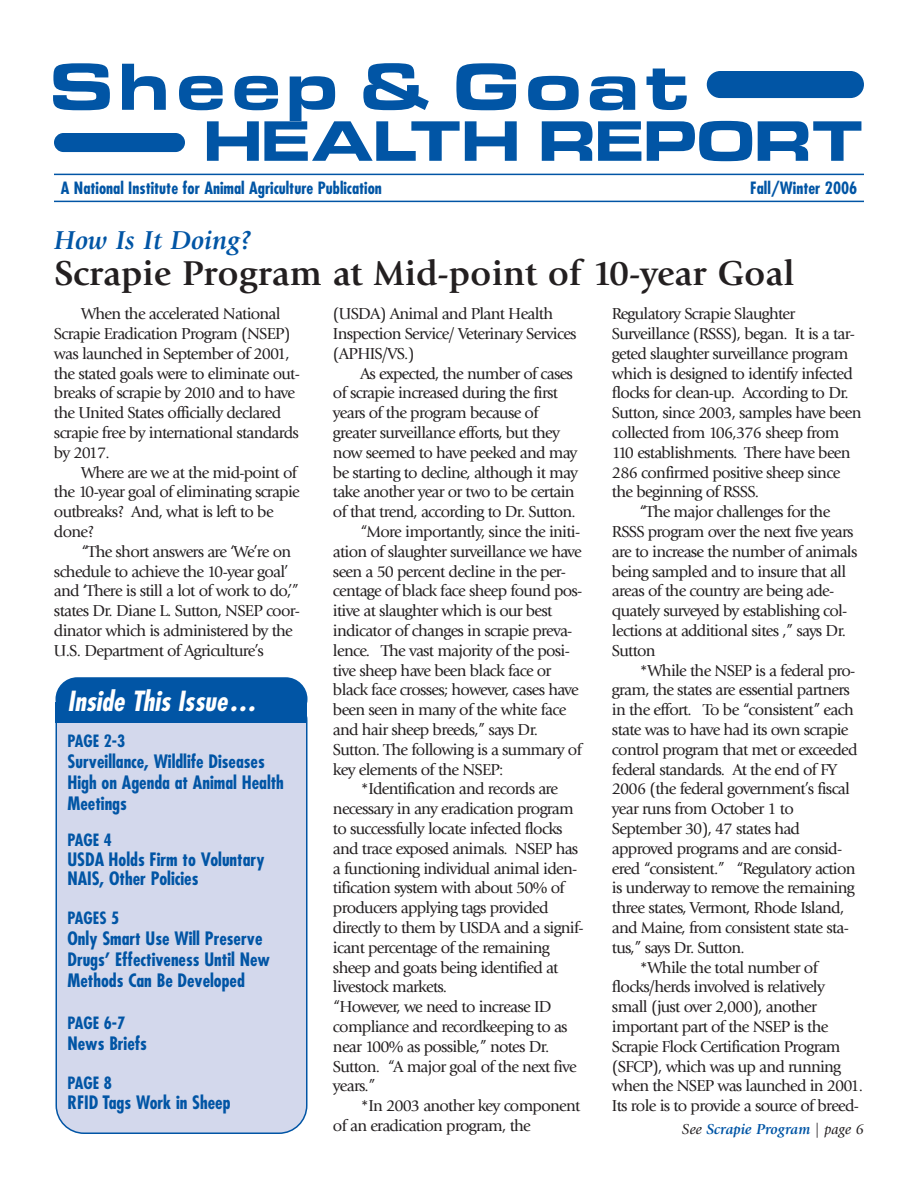
<style>
.page{position:relative;width:918px;height:1188px;background:#fff}
.page>*{position:absolute;margin:0;border:0;box-sizing:border-box;transform-origin:0 0}
.t1{font:700 60px "Euro";letter-spacing:.105em;color:#0155a5}
.t2{font:700 51.3px "Euro";color:#0155a5}
.t3{font:700 36px "Giovanni";color:#231f20}
.t4{font:italic 700 condensed 27px "Futura";color:#fff}
.t5{font:italic 700 27px "Giovanni";color:#0155a5}
.t6{font:700 condensed 18px/21px "Futura";color:#0155a5}
.t7{font:16.5px/19.8px "Giovanni";letter-spacing:-.045em;color:#231f20}
.t8{font:700 condensed 16.5px "Futura";color:#0155a5}
.t9{font:italic 700 15px "Giovanni";color:#0155a5}
.s1{font-weight:400;color:#231f20}
</style>
<div class="page">
<div style="left:56px;top:692px;width:252px;height:442px;background:#d3d8ec"></div>
<div style="left:56px;top:677px;width:252px;height:44px;background:#0155a5;border-radius:22px"></div>
<div style="left:56px;top:702px;width:252px;height:20px;background:#0155a5"></div>
<div style="left:707px;top:71px;width:157px;height:27px;background:#0155a5"></div>
<div style="left:54px;top:133px;width:131px;height:19px;background:#0155a5"></div>
<hr style="left:54px;top:174px;width:810px;height:1px;background:#0155a5">
<hr style="left:54px;top:201px;width:810px;height:1px;background:#0155a5">
<h1 class="t1" style="left:50px;top:65px;width:642px">Sheep &amp; Goat</h1>
<h2 class="t2" style="left:204px;top:122px;width:661px">HEALTH REPORT</h2>
<p class="t8" style="left:61px;top:181px;width:323px">A National Institute for Animal Agriculture Publication</p>
<p class="t8" style="left:750px;top:181px;width:109px">Fall/Winter 2006</p>
<h3 class="t5" style="left:54px;top:229px;width:200px">How Is It Doing?</h3>
<h3 class="t3" style="left:54px;top:259px;width:742px">Scrapie Program at Mid-point of 10-year Goal</h3>
<p class="t7" style="left:54px;top:305px;width:247px;text-indent:27px">When the accelerated National Scrapie Eradication Program (NSEP) was launched in September of 2001, the stated goals were to eliminate out&shy;breaks of scrapie by 2010 and to have the United States officially declared scrapie free by international standards by 2017.</p>
<p class="t7" style="left:54px;top:464px;width:247px;text-indent:27px">Where are we at the mid-point of the 10-year goal of eliminating scrapie outbreaks? And, what is left to be done?</p>
<p class="t7" style="left:54px;top:543px;width:248px;text-indent:27px">“The short answers are ‘We’re on schedule to achieve the 10-year goal’ and ‘There is still a lot of work to do,’” states Dr. Diane L. Sutton, NSEP coor&shy;dinator which is administered by the U.S. Department of Agriculture’s</p>
<h3 class="t4" style="left:68px;top:689px;width:195px">Inside This Issue…</h3>
<p class="t8" style="left:67px;top:734px;width:59px">PAGE 2-3</p>
<p class="t6" style="left:67px;top:753px;width:218px">Surveillance, Wildlife Diseases<br>High on Agenda at Animal Health<br>Meetings</p>
<p class="t8" style="left:67px;top:833px;width:46px">PAGE 4</p>
<p class="t6" style="left:67px;top:851px;width:199px;line-height:19.5px">USDA Holds Firm to Voluntary<br>NAIS, Other Policies</p>
<p class="t8" style="left:67px;top:911px;width:53px">PAGES 5</p>
<p class="t6" style="left:67px;top:930px;width:204px">Only Smart Use Will Preserve<br>Drugs’ Effectiveness Until New<br>Methods Can Be Developed</p>
<p class="t8" style="left:67px;top:1016px;width:59px">PAGE 6-7</p>
<p class="t6" style="left:67px;top:1035px;width:81px">News Briefs</p>
<p class="t8" style="left:67px;top:1076px;width:46px">PAGE 8</p>
<p class="t6" style="left:67px;top:1093px;width:165px">RFID Tags Work in Sheep</p>
<p class="t7" style="left:333px;top:305px;width:245px">(USDA) Animal and Plant Health<br>Inspection Service/ Veterinary Services (APHIS/VS.)</p>
<p class="t7" style="left:360px;top:365px;width:215px">As expected, the number of cases</p>
<p class="t7" style="left:333px;top:384px;width:226px">of scrapie increased during the first</p>
<p class="t7" style="left:333px;top:404px;width:207px">years of the program because of</p>
<p class="t7" style="left:333px;top:424px;width:229px">greater surveillance efforts, but they</p>
<p class="t7" style="left:333px;top:444px;width:246px">now seemed to have peeked and may</p>
<p class="t7" style="left:333px;top:464px;width:246px">be starting to decline, although it may</p>
<p class="t7" style="left:333px;top:483px;width:243px">take another year or two to be certain</p>
<p class="t7" style="left:333px;top:503px;width:244px">of that trend, according to Dr. Sutton.</p>
<p class="t7" style="left:360px;top:523px;width:222px">“More importantly, since the initi-</p>
<p class="t7" style="left:333px;top:543px;width:250px">ation of slaughter surveillance we have</p>
<p class="t7" style="left:333px;top:563px;width:235px">seen a 50 percent decline in the per-</p>
<p class="t7" style="left:333px;top:582px;width:251px">centage of black face sheep found pos-</p>
<p class="t7" style="left:333px;top:602px;width:221px">itive at slaughter which is our best</p>
<p class="t7" style="left:333px;top:622px;width:241px">indicator of changes in scrapie preva-</p>
<p class="t7" style="left:333px;top:642px;width:239px">lence. The vast majority of the posi-</p>
<p class="t7" style="left:333px;top:662px;width:220px">tive sheep have been black face or</p>
<p class="t7" style="left:333px;top:681px;width:247px">black face crosses; however, cases have</p>
<p class="t7" style="left:333px;top:701px;width:235px">been seen in many of the white face</p>
<p class="t7" style="left:333px;top:721px;width:207px">and hair sheep breeds,” says Dr.</p>
<p class="t7" style="left:333px;top:741px;width:250px">Sutton. The following is a summary of</p>
<p class="t7" style="left:333px;top:761px;width:172px">key elements of the NSEP:</p>
<p class="t7" style="left:360px;top:780px;width:200px">*Identification and records are</p>
<p class="t7" style="left:333px;top:800px;width:242px">necessary in any eradication program</p>
<p class="t7" style="left:333px;top:820px;width:231px">to successfully locate infected flocks</p>
<p class="t7" style="left:333px;top:840px;width:247px">and trace exposed animals. NSEP has</p>
<p class="t7" style="left:333px;top:860px;width:246px">a functioning individual animal iden-</p>
<p class="t7" style="left:333px;top:879px;width:233px">tification system with about 50% of</p>
<p class="t7" style="left:333px;top:899px;width:217px">producers applying tags provided</p>
<p class="t7" style="left:333px;top:919px;width:252px">directly to them by USDA and a signif-</p>
<p class="t7" style="left:333px;top:939px;width:218px">icant percentage of the remaining</p>
<p class="t7" style="left:333px;top:959px;width:227px">sheep and goats being identified at</p>
<p class="t7" style="left:333px;top:978px;width:116px">livestock markets.</p>
<p class="t7" style="left:333px;top:998px;width:220px">“However, we need to increase ID</p>
<p class="t7" style="left:333px;top:1018px;width:236px">compliance and recordkeeping to as</p>
<p class="t7" style="left:333px;top:1038px;width:218px">near 100% as possible,” notes Dr.</p>
<p class="t7" style="left:333px;top:1058px;width:245px">Sutton. “A major goal of the next five</p>
<p class="t7" style="left:333px;top:1077px;width:44px">years.”</p>
<p class="t7" style="left:360px;top:1097px;width:222px">*In 2003 another key component</p>
<p class="t7" style="left:333px;top:1117px;width:199px">of an eradication program, the</p>
<p class="t7" style="left:612px;top:305px;width:185px">Regulatory Scrapie Slaughter</p>
<p class="t7" style="left:612px;top:325px;width:244px">Surveillance (RSSS), began. It is a tar-</p>
<p class="t7" style="left:612px;top:345px;width:238px">geted slaughter surveillance program</p>
<p class="t7" style="left:612px;top:365px;width:243px">which is designed to identify infected</p>
<p class="t7" style="left:612px;top:384px;width:238px">flocks for clean-up. According to Dr.</p>
<p class="t7" style="left:612px;top:404px;width:251px">Sutton, since 2003, samples have been</p>
<p class="t7" style="left:612px;top:424px;width:229px">collected from 106,376 sheep from</p>
<p class="t7" style="left:612px;top:444px;width:240px">110 establishments. There have been</p>
<p class="t7" style="left:612px;top:464px;width:230px">286 confirmed positive sheep since</p>
<p class="t7" style="left:612px;top:483px;width:149px">the beginning of RSSS.</p>
<p class="t7" style="left:639px;top:503px;width:193px">“The major challenges for the</p>
<p class="t7" style="left:612px;top:523px;width:243px">RSSS program over the next five years</p>
<p class="t7" style="left:612px;top:543px;width:247px">are to increase the number of animals</p>
<p class="t7" style="left:612px;top:563px;width:236px">being sampled and to insure that all</p>
<p class="t7" style="left:612px;top:582px;width:224px">areas of the country are being ade-</p>
<p class="t7" style="left:612px;top:602px;width:237px">quately surveyed by establishing col-</p>
<p class="t7" style="left:612px;top:622px;width:236px">lections at additional sites ,” says Dr.</p>
<p class="t7" style="left:612px;top:642px;width:45px">Sutton</p>
<p class="t7" style="left:639px;top:662px;width:218px">*While the NSEP is a federal pro-</p>
<p class="t7" style="left:612px;top:681px;width:239px">gram, the states are essential partners</p>
<p class="t7" style="left:612px;top:701px;width:243px">in the effort. To be “consistent” each</p>
<p class="t7" style="left:612px;top:721px;width:238px">state was to have had its own scrapie</p>
<p class="t7" style="left:612px;top:741px;width:247px">control program that met or exceeded</p>
<p class="t7" style="left:612px;top:761px;width:227px">federal standards. At the end of FY</p>
<p class="t7" style="left:612px;top:780px;width:240px">2006 (the federal government’s fiscal</p>
<p class="t7" style="left:612px;top:800px;width:183px">year runs from October 1 to</p>
<p class="t7" style="left:612px;top:820px;width:190px">September 30), 47 states had</p>
<p class="t7" style="left:612px;top:840px;width:232px">approved programs and are consid-</p>
<p class="t7" style="left:612px;top:860px;width:245px">ered “consistent.” “Regulatory action</p>
<p class="t7" style="left:612px;top:879px;width:244px">is underway to remove the remaining</p>
<p class="t7" style="left:612px;top:899px;width:234px">three states, Vermont, Rhode Island,</p>
<p class="t7" style="left:612px;top:919px;width:238px">and Maine, from consistent state sta-</p>
<p class="t7" style="left:612px;top:939px;width:134px">tus,” says Dr. Sutton.</p>
<p class="t7" style="left:639px;top:959px;width:180px">*While the total number of</p>
<p class="t7" style="left:612px;top:978px;width:215px">flocks/herds involved is relatively</p>
<p class="t7" style="left:612px;top:998px;width:207px">small (just over 2,000), another</p>
<p class="t7" style="left:612px;top:1018px;width:218px">important part of the NSEP is the</p>
<p class="t7" style="left:612px;top:1038px;width:230px">Scrapie Flock Certification Program</p>
<p class="t7" style="left:612px;top:1058px;width:231px">(SFCP), which was up and running</p>
<p class="t7" style="left:612px;top:1077px;width:253px">when the NSEP was launched in 2001.</p>
<p class="t7" style="left:612px;top:1097px;width:249px">Its role is to provide a source of breed-</p>
<p class="t9" style="left:682px;top:1123px;width:184px"><span class="s1">See</span> Scrapie Program <span class="s1">| page 6</span></p>
</div>
